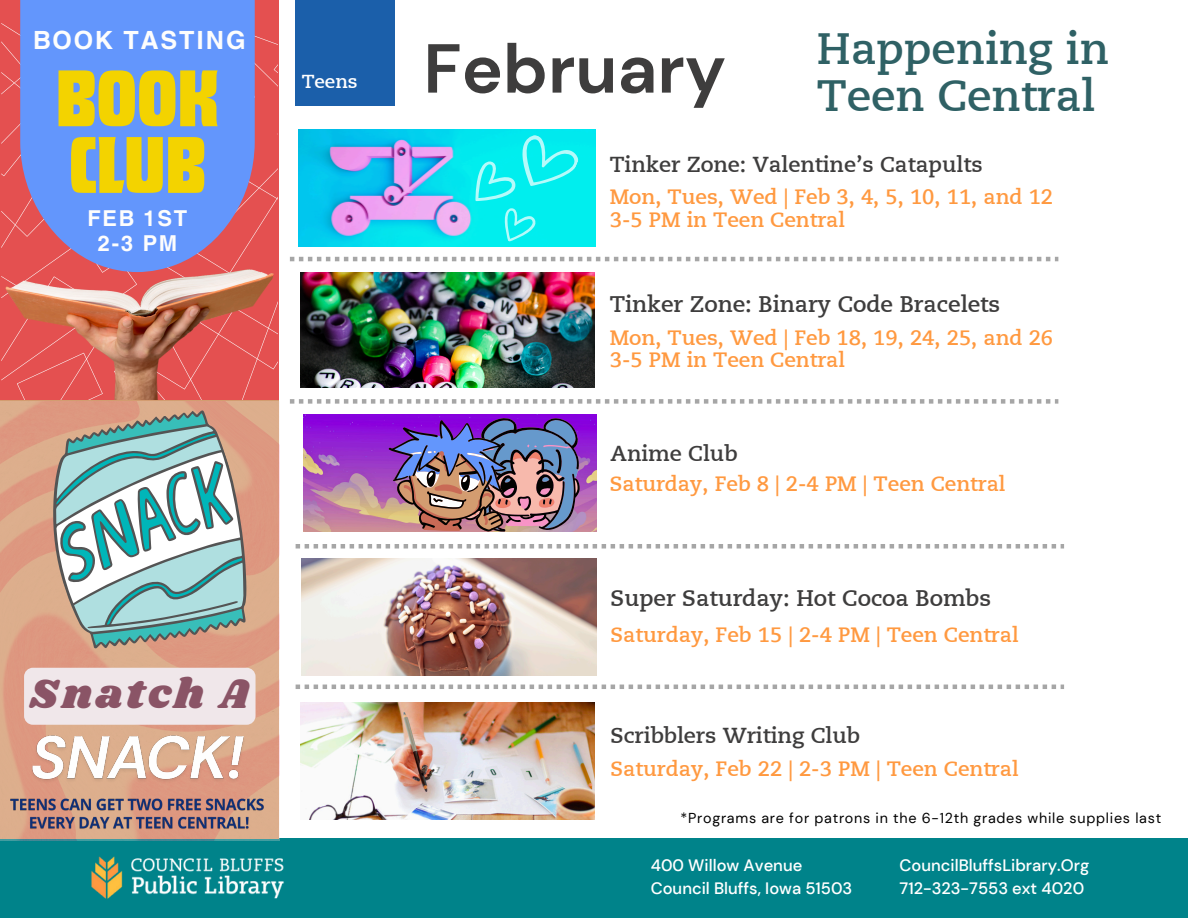
<style>
.page{position:relative;width:1188px;height:918px;background:#fff}
.page>*{position:absolute;margin:0;border:0;box-sizing:border-box;transform-origin:0 0}
.t1{font:83.7px/66.6px "Futura Com Display";color:#f3d300}
.t2{font:700 69.15px "DM Sans";color:#3e3d3d}
.t3{font:700 43.8px/46.2px "Caecilia LT";color:#2f6165}
.t4{font:42.45px "Shrikhand";letter-spacing:.075em;color:#8a5466}
.t5{font:700 25.05px "Helvetica World";letter-spacing:.075em;color:#fdfdfd}
.t6{font:700 22.5px "Caecilia LT";color:#3e3d3d}
.t7{font:700 21.9px "Helvetica World";letter-spacing:.075em;color:#fdfdfd}
.t8{font:700 21.6px "Caecilia LT";color:#3e3d3d}
.t9{font:700 20.7px "Caecilia LT";color:#ff9940}
.t10{font:700 18.75px "Caecilia LT";color:#fff}
.t11{font:500 16.5px "DM Sans";color:#fff}
.t12{font:14.4px "DM Sans";letter-spacing:.05em;color:#000}
</style>
<div class="page">
<div style="left:0;top:838px;width:1188px;height:80px;background:#00838a"></div>
<img style="left:91px;top:856px;width:193px;height:43px">
<div style="left:296px;top:1px;width:99px;height:105px;background:#1b5faa"></div>
<img style="left:300px;top:272px;width:295px;height:116px">
<svg style="left:290px;top:399px;width:768px;height:5px"></svg>
<svg style="left:296px;top:544px;width:768px;height:5px"></svg>
<svg style="left:296px;top:685px;width:768px;height:4px"></svg>
<img style="left:0;top:401px;width:279px;height:439px">
<svg style="left:290px;top:129px;width:768px;height:132px"></svg>
<div style="left:1px;top:1px;width:277px;height:399px;background:#e45050"></div>
<img style="left:27px;top:723px;width:224px;height:70px">
<div style="left:24px;top:668px;width:232px;height:57px;background:#f0e7ea;border-radius:9px"></div>
<svg style="left:20px;top:0;width:235px;height:270px;background:#708fea"></svg>
<img style="left:5px;top:270px;width:269px;height:129px">
<img style="left:300px;top:703px;width:295px;height:117px">
<img style="left:302px;top:559px;width:294px;height:117px">
<img style="left:304px;top:415px;width:292px;height:117px">
<img style="left:389px;top:418px;width:191px;height:114px">
<svg style="left:21px;top:394px;width:256px;height:279px;background:#dfa08c"></svg>
<svg style="left:33px;top:399px;width:235px;height:268px;background:#cf9c84"></svg>
<svg style="left:39px;top:424px;width:222px;height:207px;background:#a4aca0"></svg>
<svg style="left:42px;top:451px;width:210px;height:153px"></svg>
<img style="left:8px;top:793px;width:263px;height:40px">
<p class="t5" style="left:33px;top:20px;width:214px">BOOK TASTING</p>
<h5 class="t1" style="left:56px;top:63px;width:165px">BOOK<br>CLUB</h5>
<p class="t7" style="left:88px;top:200px;width:101px">FEB 1ST</p>
<p class="t7" style="left:98px;top:225px;width:81px">2-3 PM</p>
<p class="t10" style="left:302px;top:70px;width:57px">Teens</p>
<h6 class="t4" style="left:30px;top:664px;width:221px">Snatch A</h6>
<h2 class="t2" style="left:424px;top:24px;width:304px">February</h2>
<p class="t3" style="left:817px;top:27px;width:294px">Happening in<br>Teen Central</p>
<p class="t8" style="left:610px;top:152px;width:374px">Tinker Zone: Valentine’s Catapults</p>
<p class="t9" style="left:610px;top:185px;width:445px">Mon, Tues, Wed | Feb 3, 4, 5, 10, 11, and 12</p>
<p class="t9" style="left:610px;top:207px;width:237px">3-5 PM in Teen Central</p>
<p class="t6" style="left:610px;top:291px;width:392px">Tinker Zone: Binary Code Bracelets</p>
<p class="t9" style="left:610px;top:325px;width:445px">Mon, Tues, Wed | Feb 18, 19, 24, 25, and 26</p>
<p class="t9" style="left:610px;top:348px;width:237px">3-5 PM in Teen Central</p>
<p class="t8" style="left:611px;top:440px;width:128px">Anime Club</p>
<p class="t9" style="left:610px;top:472px;width:397px">Saturday, Feb 8 | 2-4 PM | Teen Central</p>
<p class="t6" style="left:611px;top:585px;width:382px">Super Saturday: Hot Cocoa Bombs</p>
<p class="t9" style="left:611px;top:622px;width:409px">Saturday, Feb 15 | 2-4 PM | Teen Central</p>
<p class="t8" style="left:611px;top:723px;width:251px">Scribblers Writing Club</p>
<p class="t9" style="left:611px;top:756px;width:409px">Saturday, Feb 22 | 2-3 PM | Teen Central</p>
<p class="t12" style="left:681px;top:809px;width:482px">*Programs are for patrons in the 6-12th grades while supplies last</p>
<p class="t11" style="left:651px;top:855px;width:153px">400 Willow Avenue</p>
<p class="t11" style="left:651px;top:878px;width:203px">Council Bluffs, Iowa 51503</p>
<p class="t11" style="left:900px;top:855px;width:191px">CouncilBluffsLibrary.Org</p>
<p class="t11" style="left:900px;top:878px;width:186px">712-323-7553 ext 4020</p>
</div>
